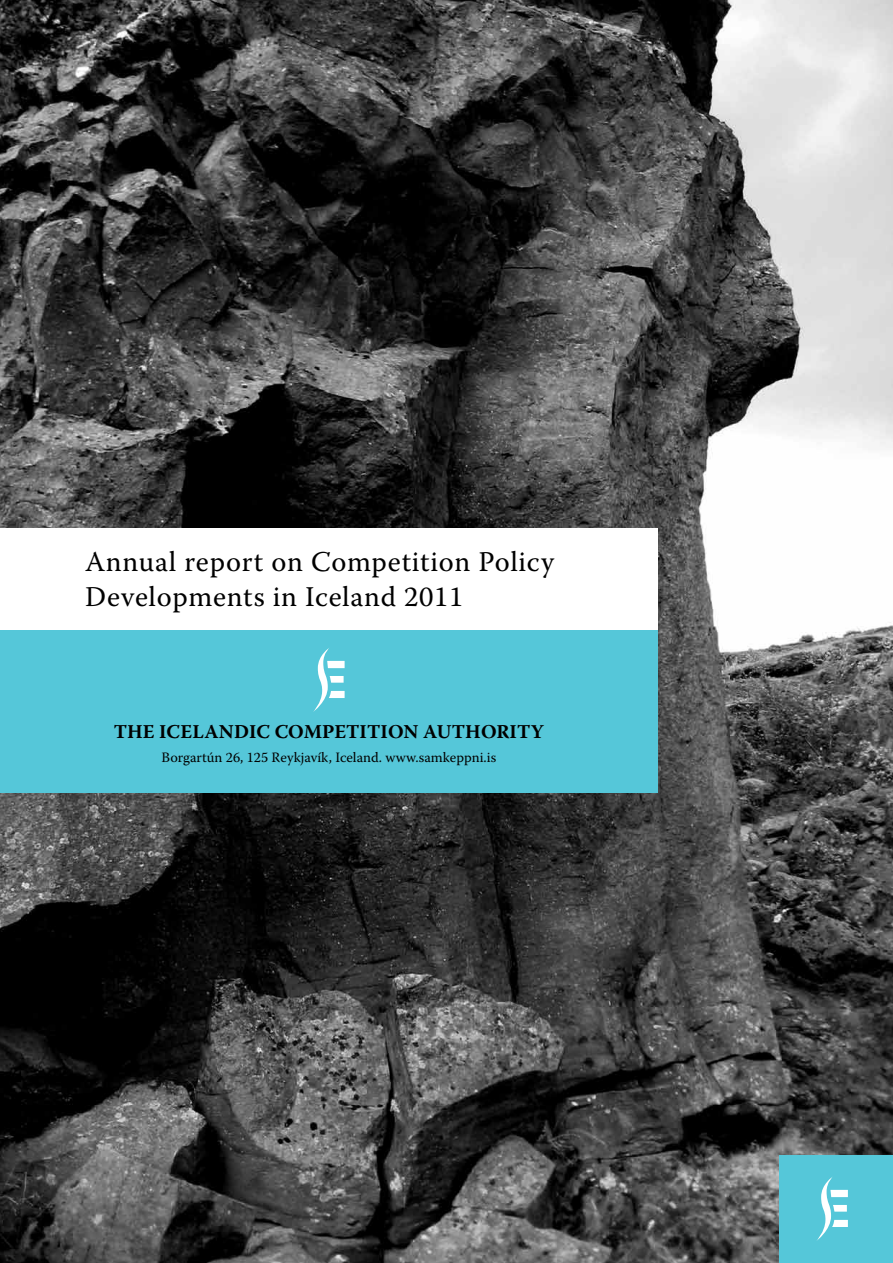
<style>
.page{position:relative;width:893px;height:1263px;background:#fff}
.page>*{position:absolute;margin:0;border:0;box-sizing:border-box;transform-origin:0 0}
.t1{font:28.5px/34.2px "Warnock Pro";letter-spacing:.025em;color:#000}
.t2{font:700 19.5px "Warnock Pro";color:#000}
.t3{font:14.25px "Warnock Pro";color:#000}
</style>
<div class="page">
<img style="left:0;top:0;width:893px;height:1263px">
<div style="left:0;top:529px;width:658px;height:102px;background:#fff"></div>
<div style="left:0;top:631px;width:658px;height:162px;background:#55c7d9"></div>
<div style="left:779px;top:1155px;width:114px;height:108px;background:#55c7d9"></div>
<svg style="left:817px;top:1177px;width:31px;height:64px"></svg>
<svg style="left:313px;top:648px;width:32px;height:64px"></svg>
<p class="t1" style="left:85px;top:544px;width:471px">Annual report on Competition Policy<br>Developments in Iceland 2011</p>
<p class="t2" style="left:114px;top:720px;width:431px">THE ICELANDIC COMPETITION AUTHORITY</p>
<p class="t3" style="left:161px;top:749px;width:336px">Borgartún 26, 125 Reykjavík, Iceland. www.samkeppni.is</p>
</div>
